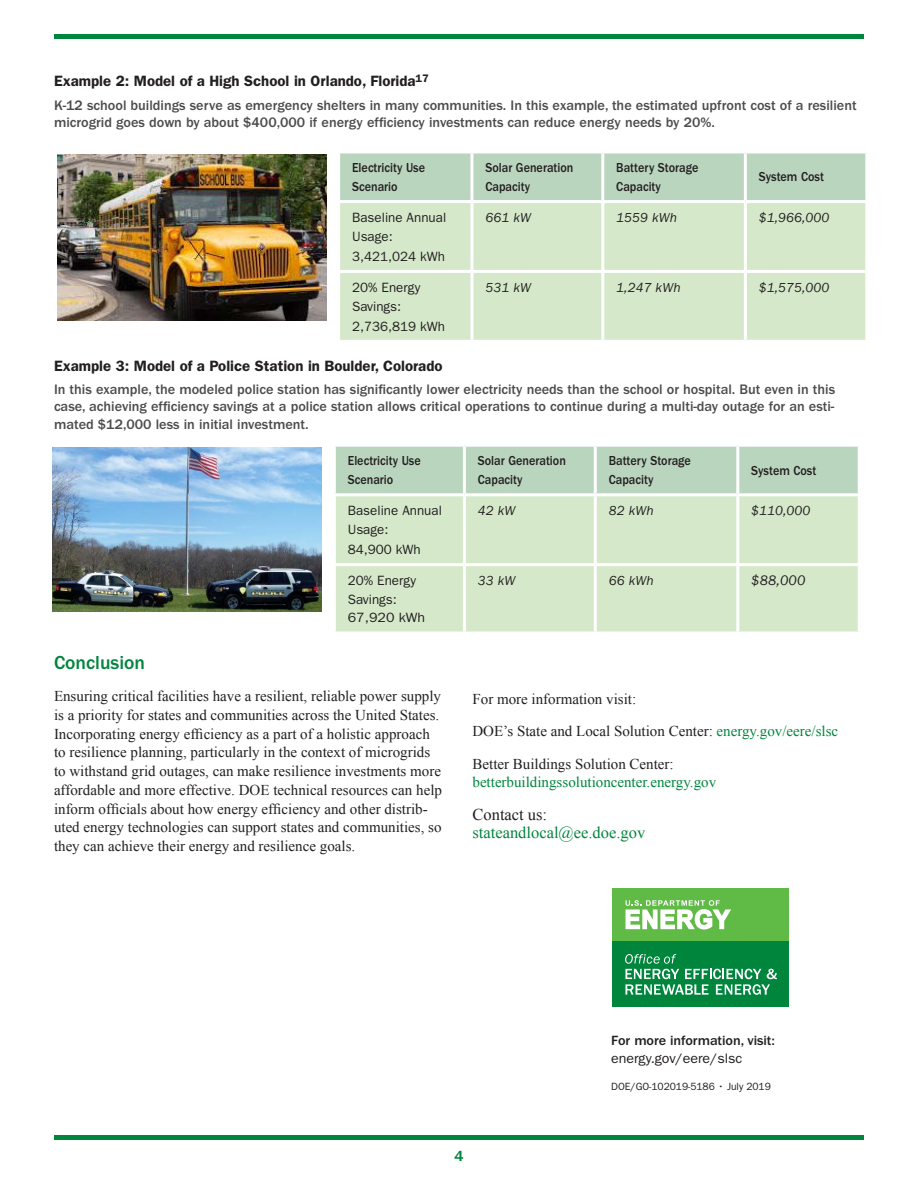
<style>
.page{position:relative;width:918px;height:1188px;background:#fff}
.page>*{position:absolute;margin:0;border:0;box-sizing:border-box;transform-origin:0 0}
.body_text{font:500 19.5px "ITC Franklin Gothic Std";color:#00853d}
.body_text-2{font:16.5px/18.8px "Times New Roman";color:#00853d}
.body_text-3{font:15px/18.8px "Times New Roman";color:#231f20}
.intro_statement{font:600 15px "ITC Franklin Gothic Std";color:#231f20}
.body_text-4{font:15px/18.8px "Times New Roman";color:#00853d}
.t1{font:500 15px "ITC Franklin Gothic Std";color:#00853d;scale:1.1 1}
.intro_statement-2{font:500 14.25px/17.1px "ITC Franklin Gothic Std";color:#4b4c4d;text-align:justify}
.table_body{font:italic 14.25px "ITC Franklin Gothic Std";color:#231f20}
.t2{font:500 13.8px "ITC Franklin Gothic Std";letter-spacing:-.005em;color:#231f20}
.t3{font:13.8px "ITC Franklin Gothic Std";letter-spacing:-.005em;color:#231f20}
.table_body_medium{font:500 13.5px/18.8px "ITC Franklin Gothic Std";color:#231f20;scale:.9 1}
.table_body-2{font:13.5px/19.5px "ITC Franklin Gothic Std";color:#231f20}
.table_body-3{font:italic 13.5px "ITC Franklin Gothic Std";letter-spacing:.01em;color:#231f20}
.table_body-4{font:13.5px "ITC Franklin Gothic Std";color:#231f20;scale:1.05 1}
.t4{font:10.5px "ITC Franklin Gothic Std";letter-spacing:-.005em;color:#231f20}
.s1{color:#00853d}
.s2{color:#231f20}
</style>
<div class="page">
<div style="left:336px;top:447px;width:522px;height:46px;background:#bad5be"></div>
<div style="left:336px;top:496px;width:522px;height:136px;background:#d5e9ca"></div>
<hr style="left:463px;top:447px;width:3px;height:46px;background:#fff">
<hr style="left:594px;top:447px;width:3px;height:46px;background:#fff">
<hr style="left:736px;top:447px;width:3px;height:46px;background:#fff">
<hr style="left:463px;top:496px;width:3px;height:67px;background:#fff">
<hr style="left:594px;top:496px;width:3px;height:67px;background:#fff">
<hr style="left:736px;top:496px;width:3px;height:67px;background:#fff">
<hr style="left:333px;top:563px;width:131px;height:3px;background:#fff">
<hr style="left:464px;top:563px;width:131px;height:3px;background:#fff">
<hr style="left:463px;top:566px;width:3px;height:66px;background:#fff">
<hr style="left:595px;top:563px;width:143px;height:3px;background:#fff">
<hr style="left:594px;top:566px;width:3px;height:66px;background:#fff">
<hr style="left:738px;top:563px;width:123px;height:3px;background:#fff">
<hr style="left:736px;top:566px;width:3px;height:66px;background:#fff">
<img style="left:53px;top:447px;width:269px;height:164px">
<div style="left:340px;top:153px;width:525px;height:47px;background:#bad5be"></div>
<div style="left:340px;top:203px;width:525px;height:137px;background:#d5e9ca"></div>
<hr style="left:470px;top:153px;width:3px;height:47px;background:#fff">
<hr style="left:601px;top:153px;width:3px;height:47px;background:#fff">
<hr style="left:744px;top:153px;width:3px;height:47px;background:#fff">
<hr style="left:470px;top:203px;width:3px;height:67px;background:#fff">
<hr style="left:601px;top:203px;width:3px;height:67px;background:#fff">
<hr style="left:744px;top:203px;width:3px;height:67px;background:#fff">
<hr style="left:337px;top:270px;width:135px;height:3px;background:#fff">
<hr style="left:472px;top:270px;width:131px;height:3px;background:#fff">
<hr style="left:470px;top:273px;width:3px;height:67px;background:#fff">
<hr style="left:603px;top:270px;width:142px;height:3px;background:#fff">
<hr style="left:601px;top:273px;width:3px;height:67px;background:#fff">
<hr style="left:745px;top:270px;width:123px;height:3px;background:#fff">
<hr style="left:744px;top:273px;width:3px;height:67px;background:#fff">
<img style="left:57px;top:154px;width:269px;height:166px">
<hr style="left:54px;top:34px;width:810px;height:4px;background:#00853d">
<hr style="left:54px;top:1135px;width:810px;height:4px;background:#00853d">
<div style="left:613px;top:888px;width:176px;height:54px;background:#60bb46"></div>
<svg style="left:626px;top:900px;width:105px;height:30px"></svg>
<div style="left:613px;top:942px;width:176px;height:65px;background:#00853d"></div>
<svg style="left:625px;top:954px;width:152px;height:41px"></svg>
<p class="intro_statement" style="left:54px;top:72px;width:376px">Example 2: Model of a High School in Orlando, Florida<sup>17</sup></p>
<p class="intro_statement-2" style="left:54px;top:97px;width:804px">K-12 school buildings serve as emergency shelters in many communities. In this example, the estimated upfront cost of a resilient microgrid goes down by about $400,000 if energy efficiency investments can reduce energy needs by 20%.</p>
<p class="table_body_medium" style="left:352px;top:158px;width:83px">Electricity Use<br>Scenario</p>
<p class="table_body_medium" style="left:485px;top:158px;width:99px">Solar Generation<br>Capacity</p>
<p class="table_body_medium" style="left:616px;top:158px;width:93px">Battery Storage<br>Capacity</p>
<p class="table_body_medium" style="left:759px;top:168px;width:74px">System Cost</p>
<p class="table_body-2" style="left:352px;top:207px;width:96px">Baseline Annual<br>Usage:</p>
<p class="table_body-2" style="left:352px;top:246px;width:95px">3,421,024 kWh</p>
<p class="table_body-3" style="left:485px;top:210px;width:47px">661 kW</p>
<p class="table_body-3" style="left:616px;top:210px;width:62px">1559 kWh</p>
<p class="table_body-3" style="left:759px;top:210px;width:72px">$1,966,000</p>
<p class="table_body-2" style="left:352px;top:277px;width:70px">20% Energy<br>Savings:</p>
<p class="table_body-2" style="left:352px;top:316px;width:95px">2,736,819 kWh</p>
<p class="table_body-3" style="left:485px;top:280px;width:47px">531 kW</p>
<p class="table_body-3" style="left:616px;top:280px;width:66px">1,247 kWh</p>
<p class="table_body-3" style="left:759px;top:280px;width:72px">$1,575,000</p>
<p class="intro_statement" style="left:54px;top:357px;width:390px">Example 3: Model of a Police Station in Boulder, Colorado</p>
<p class="intro_statement-2" style="left:54px;top:381px;width:783px">In this example, the modeled police station has significantly lower electricity needs than the school or hospital. But even in this case, achieving efficiency savings at a police station allows critical operations to continue during a multi-day outage for an esti&shy;mated $12,000 less in initial investment.</p>
<p class="table_body_medium" style="left:348px;top:452px;width:83px">Electricity Use<br>Scenario</p>
<p class="table_body_medium" style="left:478px;top:452px;width:99px">Solar Generation<br>Capacity</p>
<p class="table_body_medium" style="left:609px;top:452px;width:93px">Battery Storage<br>Capacity</p>
<p class="table_body_medium" style="left:751px;top:461px;width:74px">System Cost</p>
<p class="table_body-2" style="left:348px;top:501px;width:96px">Baseline Annual<br>Usage:</p>
<p class="table_body-2" style="left:348px;top:540px;width:74px">84,900 kWh</p>
<p class="table_body-3" style="left:478px;top:503px;width:39px">42 kW</p>
<p class="table_body-3" style="left:609px;top:503px;width:46px">82 kWh</p>
<p class="table_body-3" style="left:751px;top:503px;width:61px">$110,000</p>
<p class="table_body-2" style="left:348px;top:571px;width:70px">20% Energy<br>Savings:</p>
<p class="table_body-4" style="left:348px;top:610px;width:75px">67,920 kWh</p>
<p class="table_body-3" style="left:478px;top:573px;width:39px">33 kW</p>
<p class="table_body-3" style="left:609px;top:573px;width:46px">66 kWh</p>
<p class="table_body" style="left:751px;top:573px;width:55px">$88,000</p>
<p class="body_text" style="left:54px;top:652px;width:93px">Conclusion</p>
<p class="body_text-3" style="left:54px;top:687px;width:390px">Ensuring critical facilities have a resilient, reliable power supply is a priority for states and communities across the United States.<br>Incorporating energy efficiency as a part of a holistic approach to resilience planning, particularly in the context of microgrids to withstand grid outages, can make resilience investments more affordable and more effective. DOE technical resources can help inform officials about how energy efficiency and other distrib&shy;uted energy technologies can support states and communities, so they can achieve their energy and resilience goals.</p>
<p class="body_text-3" style="left:472px;top:690px;width:165px">For more information visit:</p>
<p class="body_text-3" style="left:472px;top:722px;width:367px">DOE’s State and Local Solution Center: <span class="s1">energy.gov/eere/slsc</span></p>
<p class="body_text-4" style="left:472px;top:754px;width:245px"><span class="s2">Better Buildings Solution Center: </span>betterbuildingssolutioncenter.energy.gov</p>
<p class="body_text-2" style="left:472px;top:805px;width:174px"><span class="s2">Contact us: </span>stateandlocal@ee.doe.gov</p>
<p class="t2" style="left:611px;top:1033px;width:165px">For more information, visit:</p>
<p class="t3" style="left:611px;top:1050px;width:133px">energy.gov/eere/slsc</p>
<p class="t1" style="left:454px;top:1148px;width:10px">4</p>
<p class="t4" style="left:611px;top:1080px;width:161px">DOE/GO-102019-5186 • July 2019</p>
</div>
